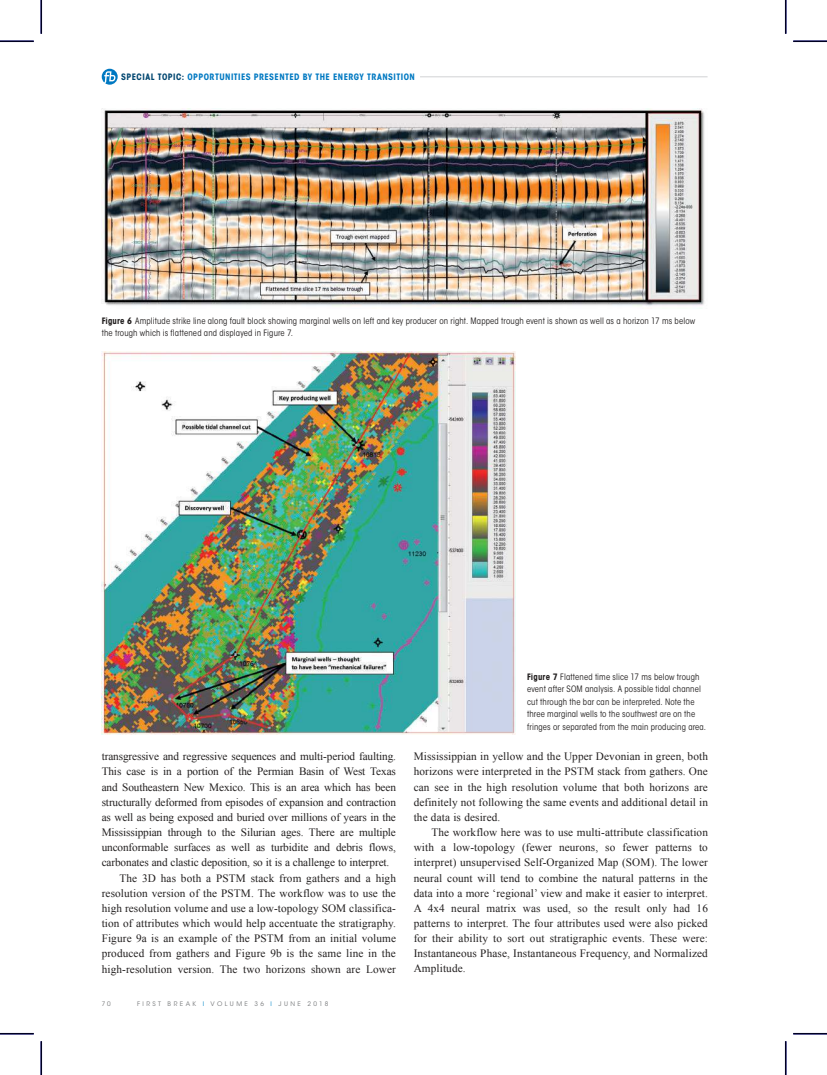
<style>
.page{position:relative;width:827px;height:1075px;background:#fff}
.page>*{position:absolute;margin:0;border:0;box-sizing:border-box;transform-origin:0 0}
.t1{font:11.25px/15.1px "Times New Roman";color:#221f1f;text-align:justify}
.t2{font:condensed 8.75px/12.5px "ITC Avant Garde Std";letter-spacing:.015em;color:#221f1f}
.t3{font:700 condensed 8.75px "ITC Avant Garde Std";letter-spacing:.05em;color:#0079c2}
.t4{font:6.25px "ITC Avant Garde Std";letter-spacing:.39em;color:#787a7c}
.s1{color:#004670}
.s2{font-weight:700}
.s3{color:#0c8bcb}
</style>
<div class="page">
<hr style="left:420px;top:76px;width:287px;height:1px;background:#d1d2d4">
<svg style="left:102px;top:69px;width:16px;height:16px"></svg>
<img style="left:103px;top:109px;width:602px;height:200px">
<img style="left:102px;top:351px;width:414px;height:383px">
<hr style="left:0;top:40px;width:34px;height:2px;background:#00008a">
<hr style="left:793px;top:40px;width:34px;height:2px;background:#00008a">
<hr style="left:40px;top:0;width:2px;height:34px;background:#00008a">
<hr style="left:40px;top:1041px;width:2px;height:34px;background:#00008a">
<hr style="left:0;top:41px;width:34px;height:1px;background:#000">
<hr style="left:793px;top:41px;width:34px;height:1px;background:#000">
<hr style="left:0;top:1033px;width:34px;height:1px;background:#000">
<hr style="left:793px;top:1033px;width:34px;height:1px;background:#000">
<hr style="left:41px;top:0;width:1px;height:34px;background:#000">
<hr style="left:41px;top:1041px;width:1px;height:34px;background:#000">
<hr style="left:785px;top:0;width:1px;height:34px;background:#000">
<hr style="left:785px;top:1041px;width:1px;height:34px;background:#000">
<p class="t3" style="left:121px;top:73px;width:295px"><span class="s1">SPECIAL TOPIC:</span> OPPORTUNITIES PRESENTED BY THE ENERGY TRANSITION</p>
<p class="t2" style="left:102px;top:315px;width:595px"><span class="s2">Figure 6</span> Amplitude strike line along fault block showing marginal wells on left and key producer on right. Mapped trough event is shown as well as a horizon 17 ms below the trough which is flattened and displayed in Figure 7.</p>
<p class="t1" style="left:102px;top:750px;width:296px">transgressive and regressive sequences and multi-period faulting.</p>
<p class="t1" style="left:102px;top:765px;width:296px">This case is in a portion of the Permian Basin of West Texas</p>
<p class="t1" style="left:102px;top:780px;width:296px">and Southeastern New Mexico. This is an area which has been</p>
<p class="t1" style="left:102px;top:795px;width:296px">structurally deformed from episodes of expansion and contraction</p>
<p class="t1" style="left:102px;top:810px;width:296px">as well as being exposed and buried over millions of years in the</p>
<p class="t1" style="left:102px;top:826px;width:296px">Mississippian through to the Silurian ages. There are multiple</p>
<p class="t1" style="left:102px;top:841px;width:296px">unconformable surfaces as well as turbidite and debris flows,</p>
<p class="t1" style="left:102px;top:856px;width:289px">carbonates and clastic deposition, so it is a challenge to interpret.</p>
<p class="t1" style="left:119px;top:871px;width:278px">The 3D has both a PSTM stack from gathers and a high</p>
<p class="t1" style="left:102px;top:886px;width:296px">resolution version of the PSTM. The workflow was to use the</p>
<p class="t1" style="left:102px;top:901px;width:296px">high resolution volume and use a low-topology SOM classifica-</p>
<p class="t1" style="left:102px;top:916px;width:296px">tion of attributes which would help accentuate the stratigraphy.</p>
<p class="t1" style="left:102px;top:932px;width:296px">Figure 9a is an example of the PSTM from an initial volume</p>
<p class="t1" style="left:102px;top:947px;width:296px">produced from gathers and Figure 9b is the same line in the</p>
<p class="t1" style="left:102px;top:962px;width:296px">high-resolution version. The two horizons shown are Lower</p>
<p class="t4" style="left:102px;top:1001px;width:10px">7 0</p>
<p class="t4" style="left:137px;top:1000px;width:193px">FIRST BREAK <span class="s3">I</span> VOLUME 36 <span class="s3">I</span> JUNE 2018</p>
<p class="t2" style="left:527px;top:671px;width:180px"><span class="s2">Figure 7</span> Flattened time slice 17 ms below trough event after SOM analysis. A possible tidal channel cut through the bar can be interpreted. Note the three marginal wells to the southwest are on the fringes or separated from the main producing area.</p>
<p class="t1" style="left:413px;top:750px;width:296px">Mississippian in yellow and the Upper Devonian in green, both horizons were interpreted in the PSTM stack from gathers. One can see in the high resolution volume that both horizons are definitely not following the same events and additional detail in the data is desired.</p>
<p class="t1" style="left:413px;top:825px;width:296px;text-indent:18px">The workflow here was to use multi-attribute classification with a low-topology (fewer neurons, so fewer patterns to interpret) unsupervised Self-Organized Map (SOM). The lower neural count will tend to combine the natural patterns in the data into a more ‘regional’ view and make it easier to interpret.<br>A 4x4 neural matrix was used, so the result only had 16 patterns to interpret. The four attributes used were also picked for their ability to sort out stratigraphic events. These were:<br>Instantaneous Phase, Instantaneous Frequency, and Normalized Amplitude.</p>
</div>
